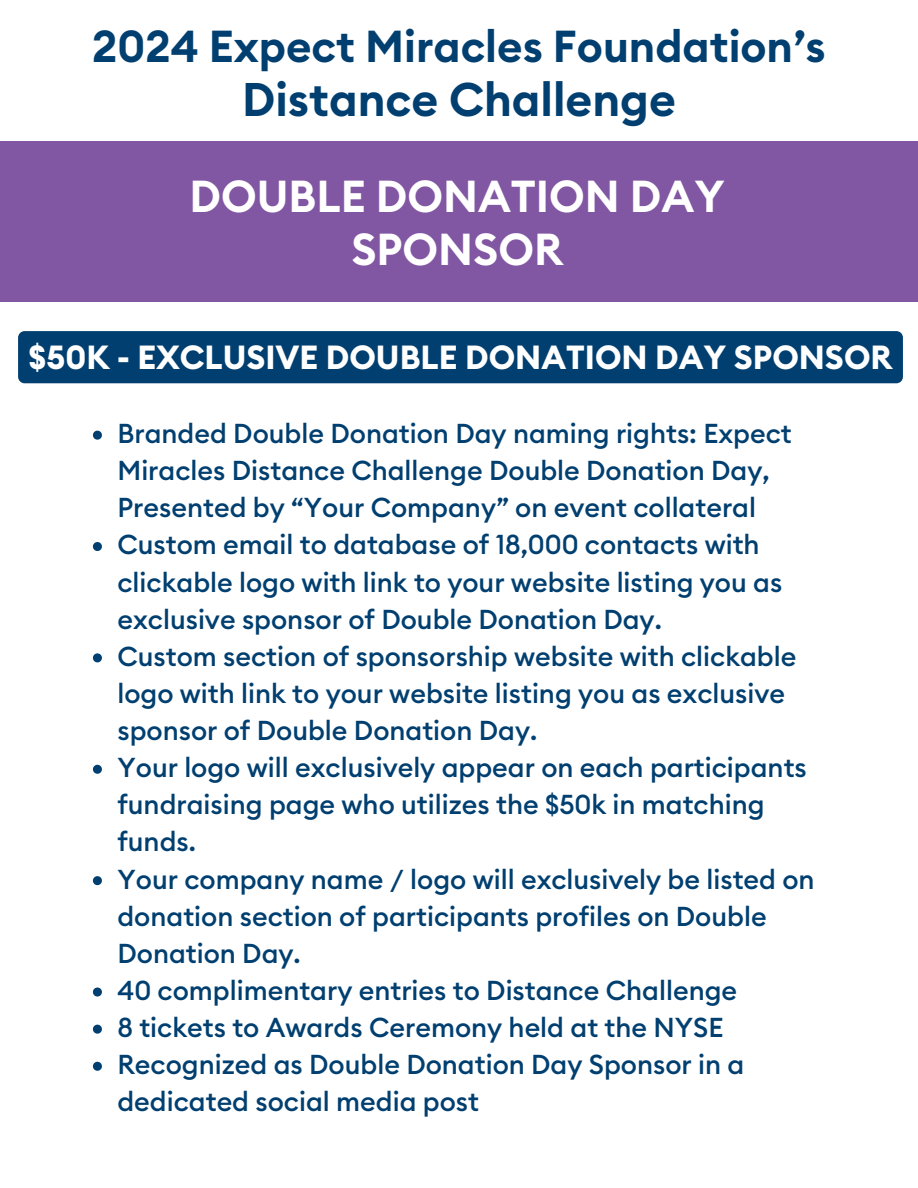
<style>
.page{position:relative;width:918px;height:1188px;background:#fff}
.page>*{position:absolute;margin:0;border:0;box-sizing:border-box;transform-origin:0 0}
.t1{font:600 46.5px "Euclid Circular B";color:#003f70}
.t2{font:600 44.1px "Euclid Circular B";color:#003f70}
.t3{font:600 44.1px/52.8px "Euclid Circular B";color:#fff;text-align:center}
.t4{font:700 33px "Euclid Circular B";color:#fff}
.t5{font:500 27px/37.2px "Euclid Circular B";color:#003f70}
</style>
<div class="page">
<svg style="left:93px;top:431px;width:9px;height:9px"></svg>
<svg style="left:93px;top:542px;width:9px;height:9px"></svg>
<svg style="left:93px;top:653px;width:9px;height:9px"></svg>
<svg style="left:93px;top:765px;width:9px;height:9px"></svg>
<svg style="left:93px;top:876px;width:9px;height:9px"></svg>
<svg style="left:93px;top:988px;width:9px;height:9px"></svg>
<svg style="left:93px;top:1025px;width:9px;height:9px"></svg>
<svg style="left:93px;top:1062px;width:9px;height:9px"></svg>
<div style="left:0;top:141px;width:918px;height:160px;background:#8156a2"></div>
<div style="left:18px;top:331px;width:885px;height:52px;background:#003f70"></div>
<p class="t2" style="left:92px;top:18px;width:735px">2024 Expect Miracles Foundation’s</p>
<p class="t1" style="left:242px;top:70px;width:435px">Distance Challenge</p>
<p class="t3" style="left:190px;top:169px;width:537px">DOUBLE DONATION DAY<br>SPONSOR</p>
<p class="t4" style="left:29px;top:336px;width:865px">$50K - EXCLUSIVE DOUBLE DONATION DAY SPONSOR</p>
<h2 class="t5" style="left:117px;top:415px;width:676px">Branded Double Donation Day naming rights: Expect<br>Miracles Distance Challenge Double Donation Day,<br>Presented by “Your Company” on event collateral</h2>
<h1 class="t5" style="left:117px;top:526px;width:666px">Custom email to database of 18,000 contacts with clickable logo with link to your website listing you as exclusive sponsor of Double Donation Day.</h1>
<h3 class="t5" style="left:117px;top:637px;width:681px">Custom section of sponsorship website with clickable logo with link to your website listing you as exclusive sponsor of Double Donation Day.</h3>
<p class="t5" style="left:117px;top:749px;width:691px">Your logo will exclusively appear on each participants fundraising page who utilizes the $50k in matching funds.</p>
<p class="t5" style="left:117px;top:860px;width:699px">Your company name / logo will exclusively be listed on donation section of participants profiles on Double<br>Donation Day.</p>
<p class="t5" style="left:117px;top:971px;width:621px">40 complimentary entries to Distance Challenge</p>
<p class="t5" style="left:117px;top:1009px;width:608px">8 tickets to Awards Ceremony held at the NYSE</p>
<p class="t5" style="left:117px;top:1046px;width:628px">Recognized as Double Donation Day Sponsor in a dedicated social media post</p>
</div>
